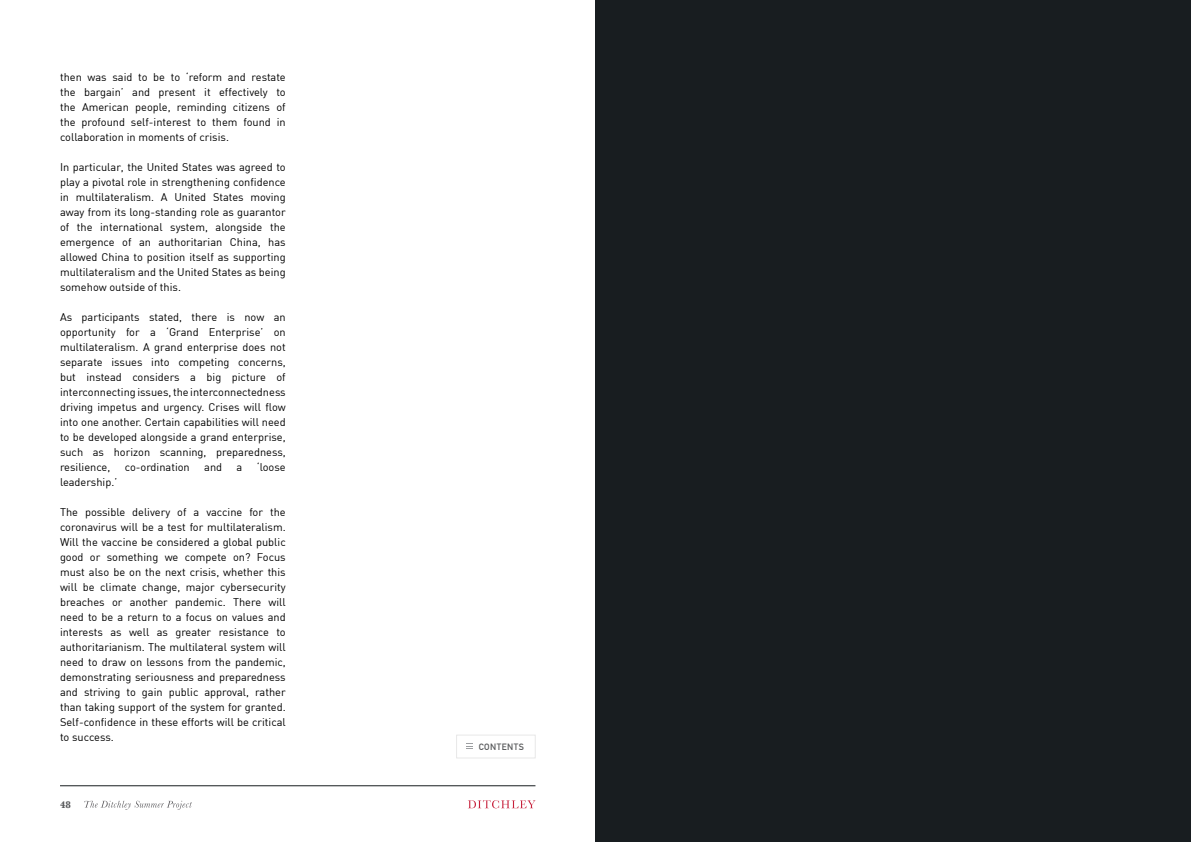
<style>
.page{position:relative;width:1191px;height:842px;background:#fff}
.page>*{position:absolute;margin:0;border:0;box-sizing:border-box;transform-origin:0 0}
.t1{font:11px/15px "DIN";color:#000;text-align:justify}
.t2{font:700 10px "Baskerville";color:#58595b}
.t3{font:700 9px "DIN Alternate";letter-spacing:.055em;color:#58595b}
</style>
<div class="page">
<svg style="left:84px;top:801px;width:108px;height:9px"></svg>
<svg style="left:468px;top:800px;width:67px;height:8px"></svg>
<hr style="left:60px;top:786px;width:475px;height:1px;background:#181d20">
<div style="left:595px;top:0;width:596px;height:842px;background:#181d20"></div>
<svg style="left:466px;top:743px;width:7px;height:6px"></svg>
<p class="t1" style="left:60px;top:69px;width:227px">then was said to be to ‘reform and restate the bargain’ and present it effectively to the American people, reminding citizens of the profound self-interest to them found in collaboration in moments of crisis.</p>
<p class="t1" style="left:60px;top:159px;width:227px">In particular, the United States was agreed to play a pivotal role in strengthening confidence in multilateralism. A United States moving away from its long-standing role as guarantor of the international system, alongside the emergence of an authoritarian China, has allowed China to position itself as supporting multilateralism and the United States as being somehow outside of this.</p>
<p class="t1" style="left:60px;top:309px;width:227px">As participants stated, there is now an opportunity for a ‘Grand Enterprise’ on multilateralism. A grand enterprise does not separate issues into competing concerns, but instead considers a big picture of interconnecting issues, the interconnectedness driving impetus and urgency. Crises will flow into one another. Certain capabilities will need to be developed alongside a grand enterprise, such as horizon scanning, preparedness, resilience,</p>
<p class="t1" style="left:125px;top:459px;width:67px">co-ordination</p>
<p class="t1" style="left:204px;top:459px;width:19px">and</p>
<p class="t1" style="left:237px;top:459px;width:7px">a</p>
<p class="t1" style="left:257px;top:459px;width:30px">‘loose</p>
<p class="t1" style="left:60px;top:474px;width:59px">leadership.’</p>
<p class="t1" style="left:60px;top:504px;width:227px">The possible delivery of a vaccine for the coronavirus will be a test for multilateralism.<br>Will the vaccine be considered a global public good or something we compete on? Focus must also be on the next crisis, whether this will be climate change, major cybersecurity breaches or another pandemic. There will need to be a return to a focus on values and interests as well as greater resistance to authoritarianism. The multilateral system will need to draw on lessons from the pandemic, demonstrating seriousness and preparedness and striving to gain public approval, rather than taking support of the system for granted.<br>Self-confidence in these efforts will be critical to success.</p>
<p class="t2" style="left:60px;top:797px;width:12px">48</p>
<p class="t3" style="left:479px;top:740px;width:47px">CONTENTS</p>
</div>
